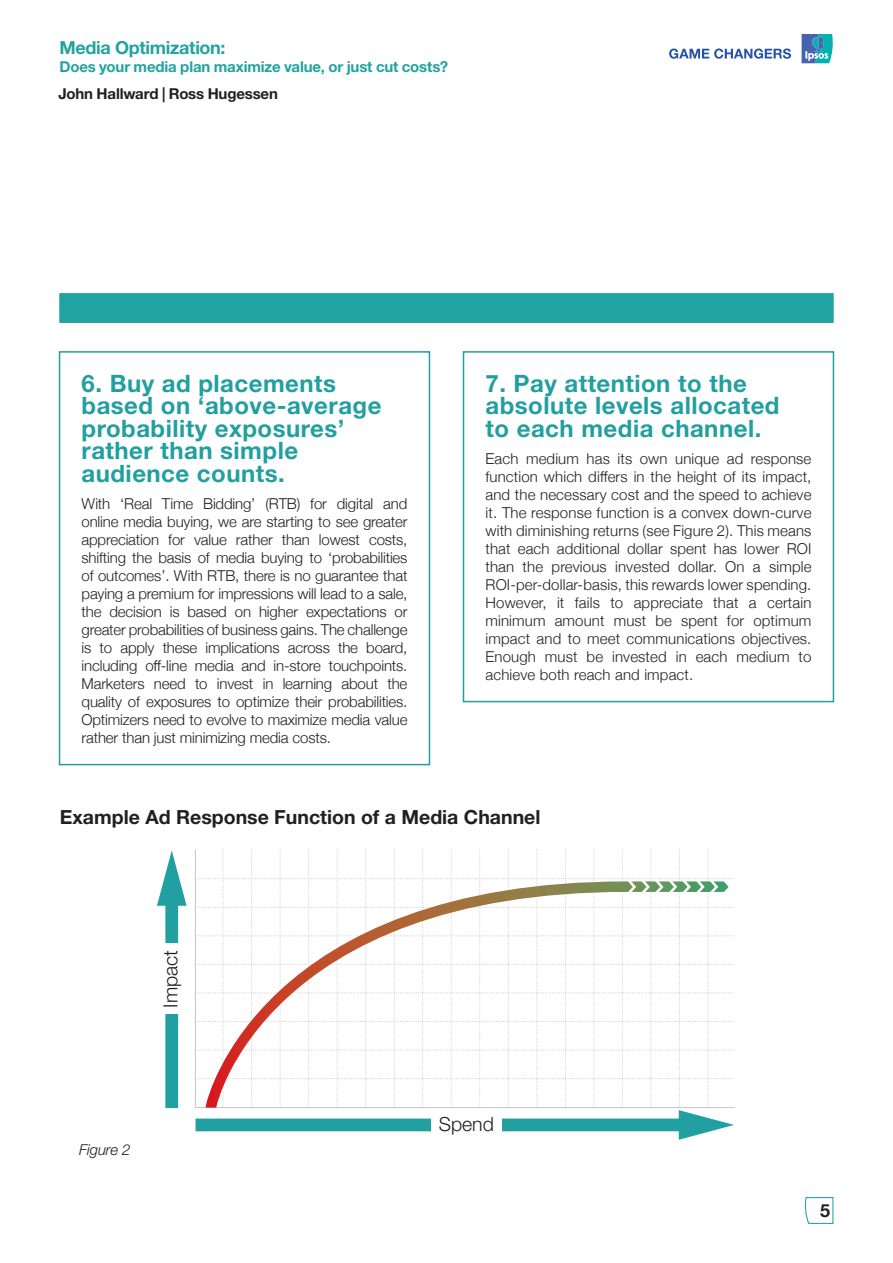
<style>
.page{position:relative;width:893px;height:1263px;background:#fff}
.page>*{position:absolute;margin:0;border:0;box-sizing:border-box;transform-origin:0 0}
.t1{font:700 24px/22.5px "Helvetica Neue LT Std";letter-spacing:.02em;color:#229fa0}
.t2{font:700 19.5px "Helvetica Neue LT Std";color:#231f20}
.t3{font:300 19.5px "Helvetica Neue LT Std";color:#231f20}
.t4{font:700 18px "Helvetica Neue LT Std";letter-spacing:-.02em;color:#21a3a1}
.t5{font:700 18px "Helvetica Neue";color:#231f20}
.t6{font:300 15px/18px "Helvetica Neue";letter-spacing:-.01em;color:#231f20;text-align:justify}
.t7{font:700 15px "Helvetica Neue LT Std";letter-spacing:-.01em;color:#21a3a1}
.t8{font:700 15px "Helvetica Neue LT Std";letter-spacing:-.01em;color:#231f20}
.t9{font:italic 300 15px "Helvetica Neue LT Std";letter-spacing:-.01em;color:#231f20}
</style>
<div class="page">
<svg style="left:802px;top:34px;width:31px;height:29px"></svg>
<svg style="left:669px;top:48px;width:122px;height:11px"></svg>
<svg style="left:805px;top:1197px;width:29px;height:27px"></svg>
<div style="left:60px;top:293px;width:773px;height:30px;background:#21a3a1;border:2px solid #21a3a1"></div>
<div style="left:59px;top:351px;width:371px;height:414px;border:2px solid #229fa0"></div>
<div style="left:463px;top:351px;width:371px;height:351px;border:2px solid #229fa0"></div>
<div style="left:165px;top:896px;width:13px;height:212px;background:#229fa0"></div>
<svg style="left:157px;top:850px;width:30px;height:56px"></svg>
<div style="left:157px;top:942px;width:27px;height:71px;background:#fff"></div>
<svg style="left:195px;top:849px;width:539px;height:291px"></svg>
<p class="t4" style="left:60px;top:36px;width:167px">Media Optimization:</p>
<p class="t7" style="left:60px;top:57px;width:390px">Does your media plan maximize value, or just cut costs?</p>
<p class="t8" style="left:58px;top:84px;width:221px">John Hallward | Ross Hugessen</p>
<h1 class="t1" style="left:82px;top:371px;width:301px">6. Buy ad placements based on ‘above-average probability exposures’ rather than simple audience counts.</h1>
<p class="t6" style="left:82px;top:493px;width:327px">With ‘Real Time Bidding’ (RTB) for digital and online media buying, we are starting to see greater appreciation for value rather than lowest costs, shifting the basis of media buying to ‘probabilities of outcomes’. With RTB, there is no guarantee that paying a premium for impressions will lead to a sale, the decision is based on higher expectations or greater probabilities of business gains. The challenge is to apply these implications across the board, including off-line media and in-store touchpoints.<br>Marketers need to invest in learning about the quality of exposures to optimize their probabilities.<br>Optimizers need to evolve to maximize media value rather than just minimizing media costs.</p>
<h1 class="t1" style="left:485px;top:371px;width:296px">7. Pay attention to the absolute levels allocated to each media channel.</h1>
<p class="t6" style="left:485px;top:448px;width:327px">Each medium has its own unique ad response function which differs in the height of its impact, and the necessary cost and the speed to achieve it. The response function is a convex down-curve with diminishing returns (see Figure 2). This means that each additional dollar spent has lower ROI than the previous invested dollar. On a simple ROI-per-dollar-basis, this rewards lower spending.<br>However, it fails to appreciate that a certain minimum amount must be spent for optimum impact and to meet communications objectives.<br>Enough must be invested in each medium to achieve both reach and impact.</p>
<h2 class="t2" style="left:60px;top:804px;width:482px">Example Ad Response Function of a Media Channel</h2>
<h2 class="t3" style="left:159px;top:1008px;width:59px;rotate:-90deg">Impact</h2>
<p class="t9" style="left:79px;top:1141px;width:53px">Figure 2</p>
<h2 class="t3" style="left:439px;top:1112px;width:57px">Spend</h2>
<p class="t5" style="left:820px;top:1197px;width:12px">5</p>
</div>
